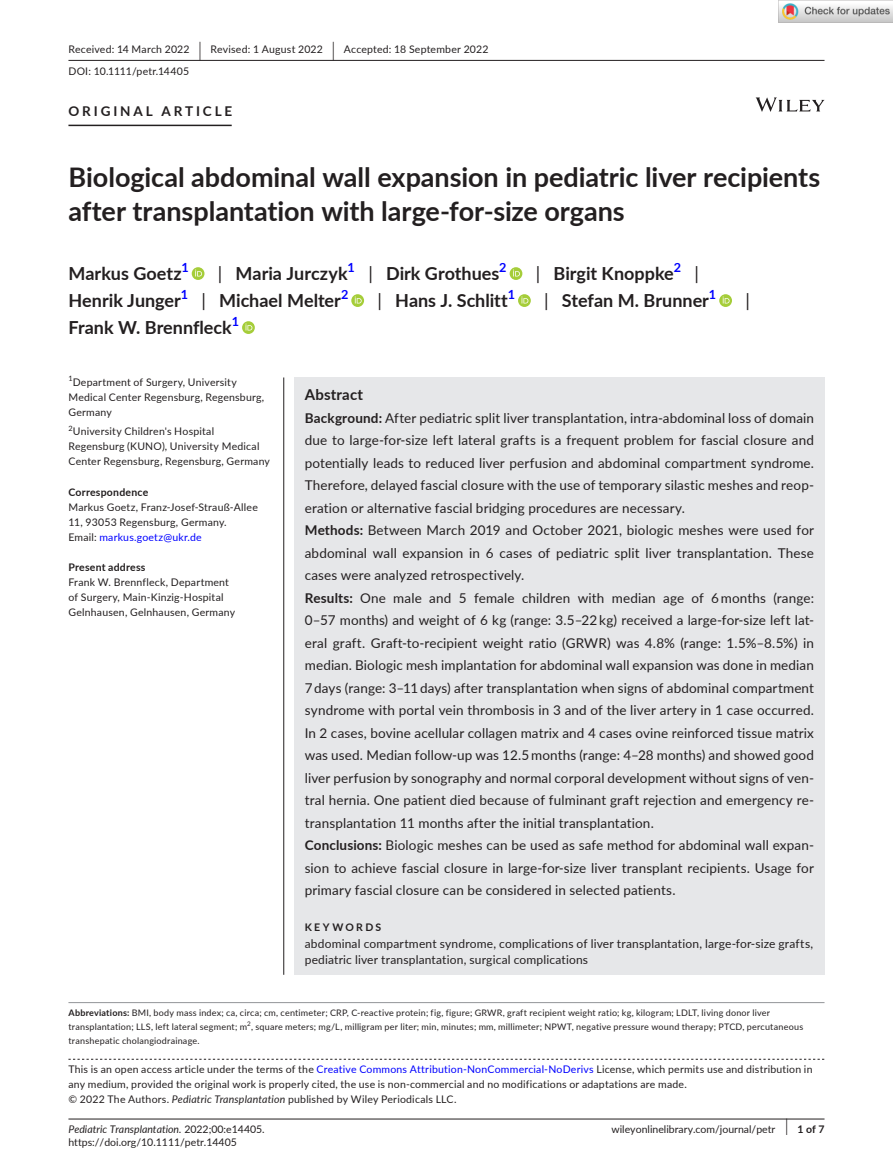
<style>
.page{position:relative;width:893px;height:1174px;background:#fff}
.page>*{position:absolute;margin:0;border:0;box-sizing:border-box;transform-origin:0 0}
.t1{font:700 27px/34.5px "Lato";letter-spacing:-.005em;color:#231f20}
.t2{font:700 18px "Lato";color:#231f20}
.t3{font:18px "Lato";color:#231f20}
.t4{font:700 15px "Lato";letter-spacing:.015em;color:#231f20}
.t5{font:13.5px/22.5px "Lato";letter-spacing:.01em;color:#231f20}
.t6{font:700 13.5px "Lato";letter-spacing:.215em;color:#231f20}
.t7{font:700 12.6px "Lato";color:#00f}
.t8{font:12px/16.5px "Lato";letter-spacing:.015em;color:#231f20}
.t9{font:10.5px/15px "Lato";letter-spacing:.02em;color:#231f20}
.t10{font:10.5px "Lato";color:#231f20}
.t11{font:italic 10.5px "Lato";color:#231f20}
.t12{font:700 10.5px "Lato";letter-spacing:.02em;color:#231f20}
.t13{font:700 10.5px "Lato";letter-spacing:.22em;color:#231f20}
.t14{font:9px/13.5px "Lato";letter-spacing:.025em;color:#231f20}
.t15{font:7.35px "Lato";color:#231f20}
.t16{font:6.3px "Lato";color:#231f20}
.s1{font-size:19.65px}
.s2{font-weight:400}
.s3{color:#00f}
.s4{font-weight:700}
.s5{font-style:italic}
.s6{font-style:normal}
.s7{font-weight:400;font-size:17.4px}
</style>
<div class="page">
<hr style="left:68px;top:1118px;width:756px;height:1px;background:#231f20">
<svg style="left:756px;top:97px;width:68px;height:15px"></svg>
<hr style="left:68px;top:60px;width:756px;height:1px;background:#231f20">
<hr style="left:68px;top:125px;width:164px;height:1px;background:#231f20">
<svg style="left:192px;top:267px;width:12px;height:13px"></svg>
<svg style="left:195px;top:269px;width:7px;height:7px"></svg>
<svg style="left:510px;top:267px;width:12px;height:13px"></svg>
<svg style="left:513px;top:269px;width:7px;height:7px"></svg>
<svg style="left:351px;top:294px;width:13px;height:13px"></svg>
<svg style="left:355px;top:296px;width:7px;height:7px"></svg>
<svg style="left:518px;top:294px;width:13px;height:13px"></svg>
<svg style="left:521px;top:296px;width:7px;height:7px"></svg>
<svg style="left:719px;top:294px;width:13px;height:13px"></svg>
<svg style="left:723px;top:296px;width:7px;height:7px"></svg>
<svg style="left:242px;top:321px;width:13px;height:13px"></svg>
<svg style="left:245px;top:323px;width:7px;height:7px"></svg>
<svg style="left:68px;top:1058px;width:756px;height:1px"></svg>
<hr style="left:68px;top:1002px;width:756px;height:1px;background:#939598">
<div style="left:294px;top:377px;width:530px;height:597px;background:#e6e7e9"></div>
<hr style="left:283px;top:377px;width:1px;height:597px;background:#231f20">
<img style="left:779px;top:0;width:114px;height:23px">
<p class="t9" style="left:68px;top:38px;width:422px;line-height:21.8px">Received: 14 March 2022 <span class="s1">|</span> Revised: 1 August 2022 <span class="s1">|</span> Accepted: 18 September 2022<br>DOI: 10.1111/petr.14405</p>
<p class="t6" style="left:68px;top:101px;width:165px">ORIGINAL ARTICLE</p>
<h1 class="t1" style="left:68px;top:159px;width:753px">Biological abdominal wall expansion in pediatric liver recipients after transplantation with large-for-size organs</h1>
<h2 class="t2" style="left:68px;top:260px;width:115px">Markus Goetz</h2>
<p class="t7" style="left:181px;top:258px;width:9px">1</p>
<h2 class="t2" style="left:218px;top:260px;width:131px"><span class="s2">|</span> Maria Jurczyk</h2>
<p class="t7" style="left:348px;top:258px;width:9px">1</p>
<h2 class="t2" style="left:368px;top:260px;width:133px"><span class="s2">|</span> Dirk Grothues</h2>
<p class="t7" style="left:499px;top:258px;width:9px">2</p>
<h2 class="t2" style="left:536px;top:260px;width:139px"><span class="s2">|</span> Birgit Knoppke</h2>
<p class="t7" style="left:674px;top:258px;width:9px">2</p>
<h2 class="t3" style="left:695px;top:260px;width:6px">|</h2>
<h2 class="t2" style="left:68px;top:287px;width:114px">Henrik Junger</h2>
<p class="t7" style="left:181px;top:285px;width:9px">1</p>
<h2 class="t2" style="left:202px;top:287px;width:141px"><span class="s2">|</span> Michael Melter</h2>
<p class="t7" style="left:341px;top:285px;width:9px">2</p>
<h2 class="t2" style="left:378px;top:287px;width:132px"><span class="s2">|</span> Hans J. Schlitt</h2>
<p class="t7" style="left:508px;top:285px;width:9px">1</p>
<h2 class="t2" style="left:544px;top:287px;width:166px"><span class="s2">|</span> Stefan M. Brunner</h2>
<p class="t7" style="left:709px;top:285px;width:9px">1</p>
<h2 class="t3" style="left:745px;top:287px;width:6px">|</h2>
<h2 class="t2" style="left:68px;top:314px;width:165px">Frank W. Brennfleck</h2>
<p class="t7" style="left:232px;top:312px;width:9px">1</p>
<p class="t15" style="left:68px;top:373px;width:6px">1</p>
<p class="t9" style="left:68px;top:374px;width:197px;text-indent:4px">Department of Surgery, University<br>Medical Center Regensburg, Regensburg,<br>Germany</p>
<p class="t9" style="left:68px;top:424px;width:203px"><sup>2</sup>University Children's Hospital<br>Regensburg (KUNO), University Medical<br>Center Regensburg, Regensburg, Germany</p>
<p class="t12" style="left:68px;top:484px;width:81px">Correspondence</p>
<p class="t9" style="left:68px;top:499px;width:191px">Markus Goetz, Franz-Josef-Strauß-Allee<br>11, 93053 Regensburg, Germany.<br>Email: <span class="s3">markus.goetz@ukr.de</span></p>
<p class="t12" style="left:68px;top:559px;width:78px">Present address</p>
<p class="t9" style="left:68px;top:574px;width:168px">Frank W. Brennfleck, Department of Surgery, Main-Kinzig-Hospital<br>Gelnhausen, Gelnhausen, Germany</p>
<p class="t4" style="left:305px;top:383px;width:60px">Abstract</p>
<p class="t5" style="left:305px;top:406px;width:511px"><span class="s4">Background:</span> After pediatric split liver transplantation, intra-abdominal loss of domain due to large-for-size left lateral grafts is a frequent problem for fascial closure and potentially leads to reduced liver perfusion and abdominal compartment syndrome.<br>Therefore, delayed fascial closure with the use of temporary silastic meshes and reop&shy;eration or alternative fascial bridging procedures are necessary.<br><span class="s4">Methods:</span> Between March 2019 and October 2021, biologic meshes were used for abdominal wall expansion in 6 cases of pediatric split liver transplantation. These cases were analyzed retrospectively.<br><span class="s4">Results:</span> One male and 5 female children with median age of 6 months (range:<br>0–57 months) and weight of 6 kg (range: 3.5–22 kg) received a large-for-size left lat&shy;eral graft. Graft-to-recipient weight ratio (GRWR) was 4.8% (range: 1.5%–8.5%) in median. Biologic mesh implantation for abdominal wall expansion was done in median 7 days (range: 3–11 days) after transplantation when signs of abdominal compartment syndrome with portal vein thrombosis in 3 and of the liver artery in 1 case occurred.<br>In 2 cases, bovine acellular collagen matrix and 4 cases ovine reinforced tissue matrix was used. Median follow-up was 12.5 months (range: 4–28 months) and showed good liver perfusion by sonography and normal corporal development without signs of ven&shy;tral hernia. One patient died because of fulminant graft rejection and emergency re&shy;transplantation 11 months after the initial transplantation.<br><span class="s4">Conclusions:</span> Biologic meshes can be used as safe method for abdominal wall expan&shy;sion to achieve fascial closure in large-for-size liver transplant recipients. Usage for primary fascial closure can be considered in selected patients.</p>
<p class="t13" style="left:305px;top:919px;width:78px">KEYWORDS</p>
<p class="t8" style="left:305px;top:934px;width:510px">abdominal compartment syndrome, complications of liver transplantation, large-for-size grafts, pediatric liver transplantation, surgical complications</p>
<p class="t14" style="left:68px;top:1006px;width:736px"><span class="s4">Abbreviations:</span> BMI, body mass index; ca, circa; cm, centimeter; CRP, C-reactive protein; fig, figure; GRWR, graft recipient weight ratio; kg, kilogram; LDLT, living donor liver transplantation; LLS, left lateral segment; m , square meters; mg/L, milligram per liter; min, minutes; mm, millimeter; NPWT, negative pressure wound therapy; PTCD, percutaneous</p>
<p class="t16" style="left:247px;top:1019px;width:5px">2</p>
<p class="t14" style="left:68px;top:1033px;width:133px">transhepatic cholangiodrainage.</p>
<p class="t9" style="left:68px;top:1061px;width:746px">This is an open access article under the terms of the <span class="s3">Creative Commons Attribution-NonCommercial-NoDerivs</span> License, which permits use and distribution in any medium, provided the original work is properly cited, the use is non-commercial and no modifications or adaptations are made.<br>© 2022 The Authors. <span class="s5">Pediatric Transplantation</span> published by Wiley Periodicals LLC.</p>
<p class="t11" style="left:68px;top:1121px;width:198px">Pediatric Transplantation. <span class="s6">2022;00:e14405.</span></p>
<p class="t12" style="left:786px;top:1121px;width:40px"><span class="s7">|</span> 1 of 7</p>
<p class="t10" style="left:68px;top:1135px;width:170px">https://doi.org/10.1111/petr.14405</p>
<p class="t10" style="left:611px;top:1121px;width:165px">wileyonlinelibrary.com/journal/petr</p>
</div>
